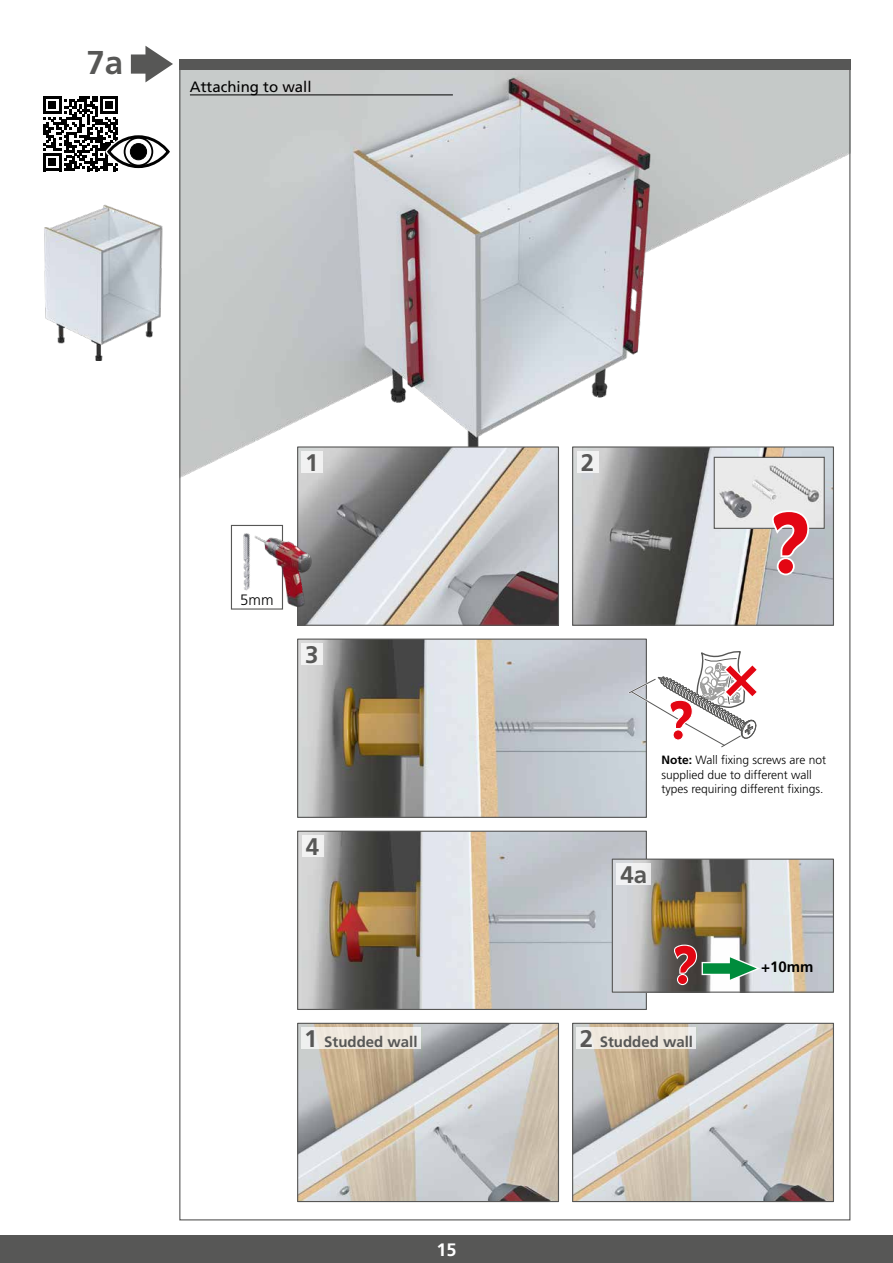
<style>
.page{position:relative;width:893px;height:1263px;background:#fff}
.page>*{position:absolute;margin:0;border:0;box-sizing:border-box;transform-origin:0 0}
.t1{font:700 33px "Frutiger LT Std";color:#575756}
.t2{font:700 24px "Frutiger LT Std";color:#575756}
.t3{font:700 18px "Frutiger LT Std";color:#fff}
.t4{font:700 15px "Frutiger LT Std";color:#575756}
.t5{font:15px "Frutiger LT Std";color:#000}
.t6{font:700 15px "Frutiger LT Std";color:#000}
.t7{font:300 15px "Frutiger LT Std";color:#000}
.t8{font:300 12px/14.4px "Frutiger LT Std";color:#000}
.s1{font-size:24px}
.s2{font-weight:700}
</style>
<div class="page">
<div style="left:0;top:1235px;width:893px;height:28px;background:#575756"></div>
<img style="left:181px;top:69px;width:667px;height:496px">
<div style="left:179px;top:59px;width:671px;height:10px;background:#575756"></div>
<svg style="left:131px;top:46px;width:42px;height:36px"></svg>
<img style="left:44px;top:204px;width:119px;height:156px">
<img style="left:299px;top:448px;width:258px;height:176px">
<div style="left:297px;top:446px;width:262px;height:180px;border:1px solid #575756"></div>
<div style="left:301px;top:451px;width:22px;height:21px;background:#f1f1f1"></div>
<img style="left:299px;top:1025px;width:258px;height:175px">
<div style="left:297px;top:1023px;width:262px;height:179px;border:1px solid #575756"></div>
<svg style="left:301px;top:1027px;width:119px;height:22px;background:#ede8e0"></svg>
<img style="left:574px;top:448px;width:258px;height:176px">
<div style="left:572px;top:446px;width:262px;height:180px;border:1px solid #575756"></div>
<div style="left:577px;top:451px;width:21px;height:21px;background:#f1f2f2"></div>
<img style="left:299px;top:640px;width:346px;height:176px">
<div style="left:297px;top:638px;width:350px;height:180px;border:1px solid #575756"></div>
<div style="left:301px;top:643px;width:22px;height:22px;background:#f2f2f2"></div>
<img style="left:574px;top:1025px;width:258px;height:175px">
<div style="left:572px;top:1023px;width:262px;height:179px;border:1px solid #575756"></div>
<svg style="left:577px;top:1027px;width:119px;height:22px;background:#ede8df"></svg>
<img style="left:233px;top:527px;width:18px;height:64px">
<div style="left:231px;top:525px;width:52px;height:85px;border:1px solid #575756"></div>
<img style="left:251px;top:525px;width:65px;height:85px">
<img style="left:299px;top:833px;width:346px;height:175px">
<div style="left:297px;top:831px;width:350px;height:179px;border:1px solid #575756"></div>
<div style="left:302px;top:835px;width:21px;height:22px;background:#f2f2f2"></div>
<svg style="left:627px;top:648px;width:130px;height:101px"></svg>
<img style="left:716px;top:459px;width:107px;height:68px">
<div style="left:714px;top:457px;width:111px;height:72px;border:1px solid #575756"></div>
<svg style="left:771px;top:510px;width:39px;height:65px;background:#d2848b"></svg>
<img style="left:614px;top:860px;width:218px;height:131px">
<div style="left:612px;top:858px;width:222px;height:135px;border:1px solid #575756"></div>
<div style="left:617px;top:863px;width:34px;height:22px;background:#f1f1f1"></div>
<svg style="left:673px;top:945px;width:87px;height:40px"></svg>
<hr style="left:190px;top:95px;width:263px;height:1px;background:#000">
<svg style="left:43px;top:96px;width:123px;height:75px"></svg>
<div style="left:124px;top:137px;width:29px;height:29px;border:2px solid #000;border-radius:50%"></div>
<div style="left:130px;top:144px;width:17px;height:16px;background:#000;border-radius:50%"></div>
<div style="left:130px;top:143px;width:17px;height:17px;border:1px solid #000;border-radius:50%"></div>
<div style="left:107px;top:135px;width:63px;height:33px;border:3px solid #000;border-radius:50%"></div>
<h1 class="t1" style="left:87px;top:43px;width:38px">7a</h1>
<p class="t5" style="left:190px;top:77px;width:123px">Attaching to wall</p>
<h2 class="t2" style="left:305px;top:448px;width:15px">1</h2>
<p class="t7" style="left:240px;top:591px;width:35px">5mm</p>
<h2 class="t2" style="left:305px;top:640px;width:15px">3</h2>
<h2 class="t2" style="left:306px;top:832px;width:15px">4</h2>
<p class="t4" style="left:304px;top:1033px;width:115px"><span class="s1">1</span> Studded wall</p>
<h3 class="t3" style="left:436px;top:1239px;width:22px">15</h3>
<h2 class="t2" style="left:581px;top:448px;width:15px">2</h2>
<p class="t8" style="left:661px;top:753px;width:166px"><span class="s2">Note:</span> Wall fixing screws are not supplied due to different wall types requiring different fixings.</p>
<h2 class="t2" style="left:620px;top:860px;width:28px">4a</h2>
<p class="t6" style="left:761px;top:958px;width:54px">+10mm</p>
<p class="t4" style="left:580px;top:1033px;width:115px"><span class="s1">2</span> Studded wall</p>
</div>
